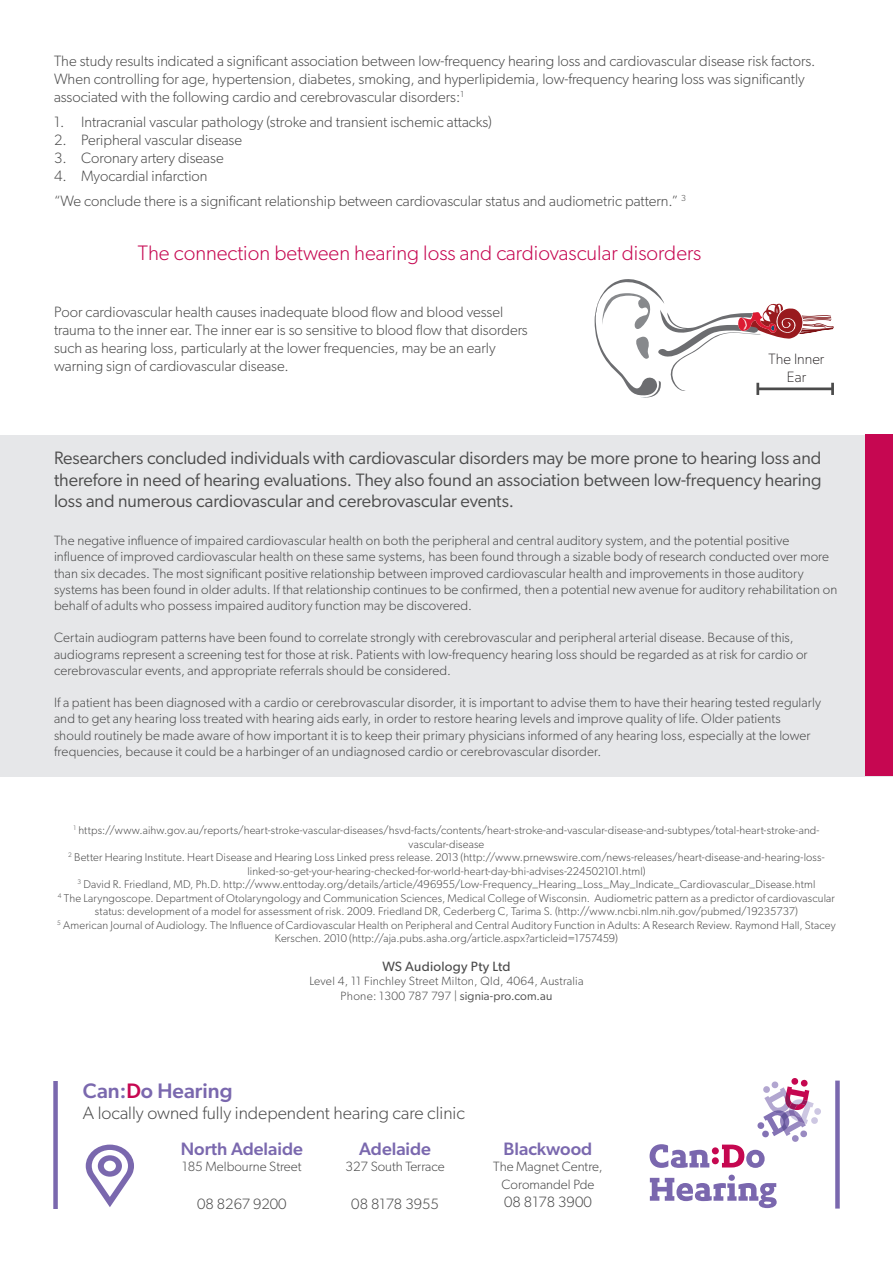
<style>
.page{position:relative;width:893px;height:1263px;background:#fff}
.page>*{position:absolute;margin:0;border:0;box-sizing:border-box;transform-origin:0 0}
.t1{font:300 21px "Gibson";color:#c60751}
.t2{font:500 21px "Gibson";color:#7a68ae}
._12pt_COPY_Avenir_Re{font:18px/21.6px "Gibson";letter-spacing:-.005em;color:#4b4b4b;text-align:justify}
.t3{font:300 18px "Gibson";color:#4b4b4b}
.t4{font:500 18px "Gibson";color:#7a68ae}
.t5{font:300 15px/18px "Gibson";color:#4b4b4b}
.t6{font:100 15px/18px "Gibson";color:#231f20;text-align:center}
._12pt_COPY_Avenir_Re-2{font:300 13.5px/16.2px "Gibson";letter-spacing:.005em;color:#4b4b4b}
._05_RS_7_5pt_Bold_bl{font:13.5px "Gibson";letter-spacing:.02em;color:#4b4b4b}
._05_RS_7_5pt_Bold_bl-2{font:300 12px/14.9px "Gibson";letter-spacing:.02em;color:#4b4b4b;text-align:center}
._12pt_COPY_Avenir_Re-3{font:300 11.25px/13.5px "Gibson";letter-spacing:.015em;color:#4b4b4b;text-align:center}
.s1{font-weight:400}
.s2{color:#c60751}
</style>
<div class="page">
<div style="left:0;top:435px;width:893px;height:341px;background:#e6e7e9"></div>
<div style="left:865px;top:435px;width:28px;height:341px;background:#c60751"></div>
<svg style="left:595px;top:279px;width:239px;height:119px"></svg>
<svg style="left:650px;top:1174px;width:127px;height:34px"></svg>
<svg style="left:650px;top:1078px;width:171px;height:90px"></svg>
<svg style="left:86px;top:1144px;width:48px;height:63px"></svg>
<div style="left:53px;top:1081px;width:5px;height:128px;background:#7a68ae"></div>
<div style="left:835px;top:1080px;width:5px;height:128px;background:#7a68ae"></div>
<p class="t5" style="left:54px;top:52px;width:763px">The study results indicated a significant association between low-frequency hearing loss and cardiovascular disease risk factors.<br>When controlling for age, hypertension, diabetes, smoking, and hyperlipidemia, low-frequency hearing loss was significantly associated with the following cardio and cerebrovascular disorders:<sup>1</sup></p>
<p class="t5" style="left:54px;top:112px;width:439px">1. Intracranial vascular pathology (stroke and transient ischemic attacks)</p>
<p class="t5" style="left:54px;top:130px;width:190px">2. Peripheral vascular disease</p>
<p class="t5" style="left:54px;top:148px;width:171px">3. Coronary artery disease</p>
<p class="t5" style="left:54px;top:166px;width:155px">4. Myocardial infarction</p>
<p class="t5" style="left:54px;top:191px;width:634px">“We conclude there is a significant relationship between cardiovascular status and audiometric pattern.” <sup>3</sup></p>
<p class="t1" style="left:138px;top:240px;width:565px">The connection between hearing loss and cardiovascular disorders</p>
<p class="t5" style="left:54px;top:303px;width:475px">Poor cardiovascular health causes inadequate blood flow and blood vessel trauma to the inner ear. The inner ear is so sensitive to blood flow that disorders such as hearing loss, particularly at the lower frequencies, may be an early warning sign of cardiovascular disease.</p>
<p class="t6" style="left:768px;top:349px;width:57px">The Inner<br>Ear</p>
<p class="_12pt_COPY_Avenir_Re" style="left:54px;top:447px;width:769px">Researchers concluded individuals with cardiovascular disorders may be more prone to hearing loss and therefore in need of hearing evaluations. They also found an association between low-frequency hearing loss and numerous cardiovascular and cerebrovascular events.</p>
<p class="_12pt_COPY_Avenir_Re-2" style="left:54px;top:532px;width:785px">The negative influence of impaired cardiovascular health on both the peripheral and central auditory system, and the potential positive influence of improved cardiovascular health on these same systems, has been found through a sizable body of research conducted over more than six decades. The most significant positive relationship between improved cardiovascular health and improvements in those auditory systems has been found in older adults. If that relationship continues to be confirmed, then a potential new avenue for auditory rehabilitation on behalf of adults who possess impaired auditory function may be discovered.</p>
<p class="_12pt_COPY_Avenir_Re-2" style="left:54px;top:629px;width:755px">Certain audiogram patterns have been found to correlate strongly with cerebrovascular and peripheral arterial disease. Because of this, audiograms represent a screening test for those at risk. Patients with low-frequency hearing loss should be regarded as at risk for cardio or cerebrovascular events, and appropriate referrals should be considered.</p>
<p class="_12pt_COPY_Avenir_Re-2" style="left:54px;top:694px;width:768px">If a patient has been diagnosed with a cardio or cerebrovascular disorder, it is important to advise them to have their hearing tested regularly and to get any hearing loss treated with hearing aids early, in order to restore hearing levels and improve quality of life. Older patients should routinely be made aware of how important it is to keep their primary physicians informed of any hearing loss, especially at the lower frequencies, because it could be a harbinger of an undiagnosed cardio or cerebrovascular disorder.</p>
<p class="_12pt_COPY_Avenir_Re-3" style="left:73px;top:823px;width:748px"><sup>1</sup> https://www.aihw.gov.au/reports/heart-stroke-vascular-diseases/hsvd-facts/contents/heart-stroke-and-vascular-disease-and-subtypes/total-heart-stroke-and&shy;vascular-disease</p>
<p class="_12pt_COPY_Avenir_Re-3" style="left:68px;top:850px;width:758px"><sup>2</sup> Better Hearing Institute. Heart Disease and Hearing Loss Linked press release. 2013 (http://www.prnewswire.com/news-releases/heart-disease-and-hearing-loss&shy;linked-so-get-your-hearing-checked-for-world-heart-day-bhi-advises-224502101.html)</p>
<p class="_12pt_COPY_Avenir_Re-3" style="left:78px;top:877px;width:739px"><sup>3</sup> David R. Friedland, MD, Ph.D. http://www.enttoday.org/details/article/496955/Low-Frequency_Hearing_Loss_May_Indicate_Cardiovascular_Disease.html</p>
<p class="_12pt_COPY_Avenir_Re-3" style="left:58px;top:891px;width:778px"><sup>4</sup> The Laryngoscope. Department of Otolaryngology and Communication Sciences, Medical College of Wisconsin. Audiometric pattern as a predictor of cardiovascular status: development of a model for assessment of risk. 2009. Friedland DR, Cederberg C, Tarima S. (http://www.ncbi.nlm.nih.gov/pubmed/19235737)</p>
<p class="_12pt_COPY_Avenir_Re-3" style="left:57px;top:918px;width:780px"><sup>5</sup> American Journal of Audiology. The Influence of Cardiovascular Health on Peripheral and Central Auditory Function in Adults: A Research Review. Raymond Hall, Stacey<br>Kerschen. 2010 (http://aja.pubs.asha.org/article.aspx?articleid=1757459)</p>
<p class="_05_RS_7_5pt_Bold_bl" style="left:382px;top:958px;width:130px">WS Audiology Pty Ltd</p>
<p class="_05_RS_7_5pt_Bold_bl-2" style="left:309px;top:974px;width:276px">Level 4, 11 Finchley Street Milton, Qld, 4064, Australia<br>Phone: 1300 787 797 | <span class="s1">signia-pro.com.au</span></p>
<p class="t2" style="left:83px;top:1078px;width:151px">Can:<span class="s2">D</span>o Hearing</p>
<p class="t3" style="left:83px;top:1102px;width:384px">A locally owned fully independent hearing care clinic</p>
<p class="t4" style="left:181px;top:1138px;width:124px">North Adelaide</p>
<p class="_12pt_COPY_Avenir_Re-2" style="left:182px;top:1158px;width:121px">185 Melbourne Street</p>
<p class="t5" style="left:197px;top:1195px;width:91px">08 8267 9200</p>
<p class="t4" style="left:359px;top:1138px;width:73px">Adelaide</p>
<p class="_12pt_COPY_Avenir_Re-2" style="left:346px;top:1158px;width:100px">327 South Terrace</p>
<p class="t5" style="left:351px;top:1195px;width:89px">08 8178 3955</p>
<p class="t4" style="left:504px;top:1138px;width:90px">Blackwood</p>
<p class="_12pt_COPY_Avenir_Re-2" style="left:493px;top:1157px;width:111px;line-height:18px;text-align:center">The Magnet Centre,<br>Coromandel Pde</p>
<p class="t5" style="left:504px;top:1193px;width:89px">08 8178 3900</p>
</div>
